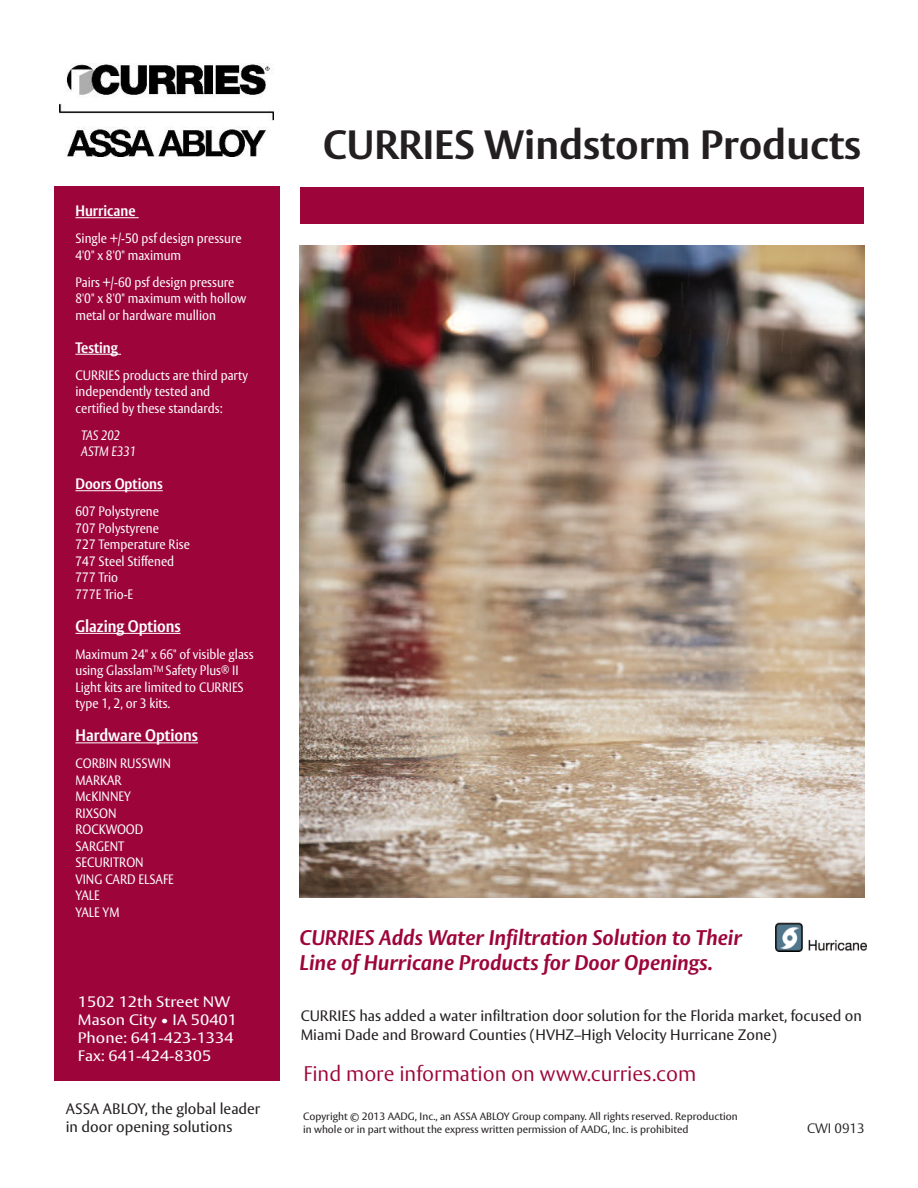
<style>
.page{position:relative;width:918px;height:1188px;background:#fff}
.page>*{position:absolute;margin:0;border:0;box-sizing:border-box;transform-origin:0 0}
.t1{font:700 40.5px "ASSA Vesta";color:#231f20}
.t2{font:italic 700 21px/25.5px "ASSA Vesta";color:#9d053a}
.t3{font:300 21px "ASSA Vesta";color:#9d053a}
.t4{font:700 16.5px "ASSA Vesta";color:#fff;scale:.9 1}
.t5{font:15px/18px "ASSA Vesta";color:#231f20}
.t6{font:15px/18px "ASSA Vesta";color:#fff;scale:1.1 1}
.t7{font:700 15px "ASSA Vesta";color:#fff;scale:.9 1}
.t8{font:13.5px/16.5px "ASSA Vesta";color:#fff;scale:.9 1}
.t9{font:italic 13.5px/16.5px "ASSA Vesta";color:#fff;scale:.9 1}
.t10{font:300 13.5px "ASSA Vesta";color:#231f20}
.t11{font:10.5px/13.5px "ASSA Vesta";color:#231f20}
</style>
<div class="page">
<img style="left:60px;top:63px;width:213px;height:94px">
<div style="left:54px;top:187px;width:226px;height:894px;background:#9d053a"></div>
<div style="left:300px;top:187px;width:564px;height:37px;background:#9d053a"></div>
<hr style="left:75px;top:217px;width:64px;height:1px;background:#fff">
<hr style="left:75px;top:354px;width:46px;height:1px;background:#fff">
<hr style="left:75px;top:490px;width:88px;height:1px;background:#fff">
<hr style="left:75px;top:633px;width:106px;height:1px;background:#fff">
<hr style="left:75px;top:742px;width:123px;height:1px;background:#fff">
<img style="left:775px;top:922px;width:91px;height:29px">
<img style="left:299px;top:245px;width:565px;height:653px">
<p class="t7" style="left:75px;top:205px;width:68px">Hurricane</p>
<p class="t8" style="left:75px;top:232px;width:186px">Single +/-50 psf design pressure<br>4'0" x 8'0" maximum</p>
<p class="t8" style="left:75px;top:275px;width:191px">Pairs +/-60 psf design pressure<br>8'0" x 8'0" maximum with hollow metal or hardware mullion</p>
<p class="t7" style="left:75px;top:342px;width:49px">Testing</p>
<p class="t8" style="left:75px;top:368px;width:193px">CURRIES products are third party independently tested and certified by these standards:</p>
<p class="t9" style="left:81px;top:428px;width:63px">TAS 202<br>ASTM E331</p>
<p class="t7" style="left:75px;top:478px;width:99px">Doors Options</p>
<p class="t8" style="left:75px;top:505px;width:129px">607 Polystyrene<br>707 Polystyrene<br>727 Temperature Rise<br>747 Steel Stiffened<br>777 Trio<br>777E Trio-E</p>
<p class="t4" style="left:75px;top:620px;width:118px">Glazing Options</p>
<p class="t8" style="left:75px;top:647px;width:199px">Maximum 24" x 66" of visible glass using Glasslam<sup>TM</sup> Safety Plus<sup>®</sup> II<br>Light kits are limited to CURRIES type 1, 2, or 3 kits.</p>
<p class="t4" style="left:75px;top:729px;width:138px">Hardware Options</p>
<p class="t8" style="left:75px;top:757px;width:111px">CORBIN RUSSWIN<br>MARKAR<br>McKINNEY<br>RIXSON<br>ROCKWOOD<br>SARGENT<br>SECURITRON<br>VING CARD ELSAFE<br>YALE<br>YALE YM</p>
<p class="t6" style="left:78px;top:994px;width:146px">1502 12th Street NW<br>Mason City • IA 50401<br>Phone: 641-423-1334<br>Fax: 641-424-8305</p>
<p class="t5" style="left:66px;top:1102px;width:196px">ASSA ABLOY, the global leader in door opening solutions</p>
<h1 class="t1" style="left:323px;top:131px;width:539px">CURRIES Windstorm Products</h1>
<h2 class="t2" style="left:300px;top:927px;width:444px">CURRIES Adds Water Infiltration Solution to Their<br>Line of Hurricane Products for Door Openings.</h2>
<p class="t5" style="left:301px;top:1007px;width:563px;line-height:19.5px">CURRIES has added a water infiltration door solution for the Florida market, focused on<br>Miami Dade and Broward Counties (HVHZ–High Velocity Hurricane Zone)</p>
<h2 class="t3" style="left:303px;top:1066px;width:394px">Find more information on www.curries.com</h2>
<p class="t11" style="left:303px;top:1110px;width:436px">Copyright © 2013 AADG, Inc., an ASSA ABLOY Group company. All rights reserved. Reproduction in whole or in part without the express written permission of AADG, Inc. is prohibited</p>
<p class="t10" style="left:807px;top:1124px;width:59px">CWI 0913</p>
</div>
